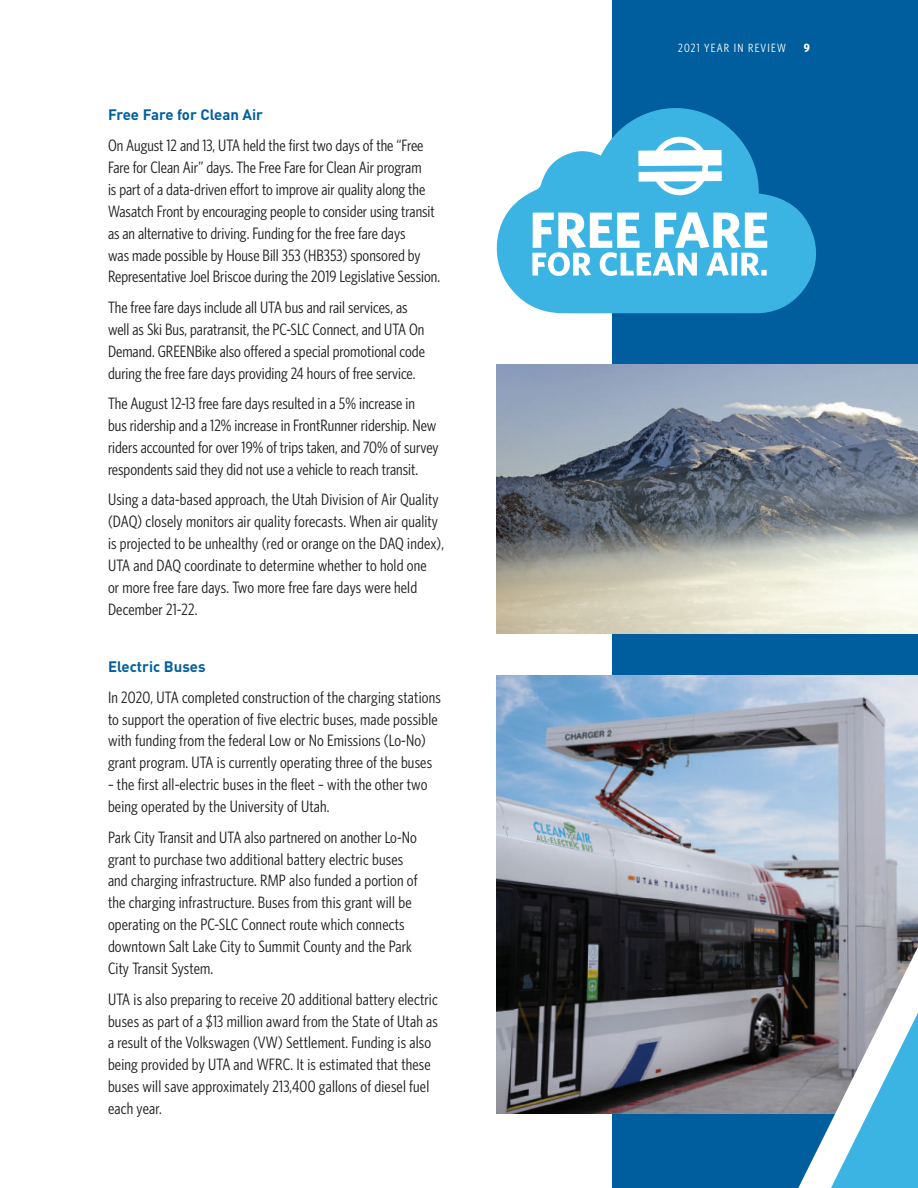
<style>
.page{position:relative;width:918px;height:1188px;background:#fff}
.page>*{position:absolute;margin:0;border:0;box-sizing:border-box;transform-origin:0 0}
.t1{font:16.5px/21.9px "Whitney Condensed";letter-spacing:.005em;color:#231f20}
.t2{font:700 15px "DIN";color:#005e9e}
.t3{font:12px "Whitney Condensed";letter-spacing:.1em;color:#fff}
.t4{font:700 12px "Whitney Condensed";color:#fff}
</style>
<div class="page">
<div style="left:613px;top:0;width:305px;height:1188px;background:#005e9e"></div>
<img style="left:497px;top:364px;width:421px;height:269px">
<img style="left:497px;top:675px;width:421px;height:438px">
<svg style="left:798px;top:947px;width:120px;height:241px;background:#85a8bb"></svg>
<svg style="left:496px;top:106px;width:320px;height:207px;fill:#3bb4e4"></svg>
<p class="t2" style="left:108px;top:105px;width:157px">Free Fare for Clean Air</p>
<p class="t1" style="left:108px;top:134px;width:334px">On August 12 and 13, UTA held the first two days of the “Free Fare for Clean Air” days. The Free Fare for Clean Air program<br>is part of a data-driven effort to improve air quality along the Wasatch Front by encouraging people to consider using transit as an alternative to driving. Funding for the free fare days<br>was made possible by House Bill 353 (HB353) sponsored by Representative Joel Briscoe during the 2019 Legislative Session.</p>
<p class="t1" style="left:108px;top:296px;width:319px">The free fare days include all UTA bus and rail services, as well as Ski Bus, paratransit, the PC-SLC Connect, and UTA On Demand. GREENBike also offered a special promotional code during the free fare days providing 24 hours of free service.</p>
<p class="t1" style="left:108px;top:392px;width:332px">The August 12-13 free fare days resulted in a 5% increase in<br>bus ridership and a 12% increase in FrontRunner ridership. New riders accounted for over 19% of trips taken, and 70% of survey respondents said they did not use a vehicle to reach transit.</p>
<p class="t1" style="left:108px;top:488px;width:338px">Using a data-based approach, the Utah Division of Air Quality (DAQ) closely monitors air quality forecasts. When air quality is projected to be unhealthy (red or orange on the DAQ index), UTA and DAQ coordinate to determine whether to hold one<br>or more free fare days. Two more free fare days were held December 21-22.</p>
<p class="t2" style="left:108px;top:657px;width:99px">Electric Buses</p>
<p class="t1" style="left:108px;top:686px;width:334px">In 2020, UTA completed construction of the charging stations to support the operation of five electric buses, made possible with funding from the federal Low or No Emissions (Lo-No) grant program. UTA is currently operating three of the buses</p>
<p class="t1" style="left:108px;top:773px;width:321px">– the first all-electric buses in the fleet – with the other two being operated by the University of Utah.</p>
<p class="t1" style="left:108px;top:826px;width:311px">Park City Transit and UTA also partnered on another Lo-No grant to purchase two additional battery electric buses and charging infrastructure. RMP also funded a portion of the charging infrastructure. Buses from this grant will be operating on the PC-SLC Connect route which connects downtown Salt Lake City to Summit County and the Park City Transit System.</p>
<p class="t1" style="left:108px;top:988px;width:331px">UTA is also preparing to receive 20 additional battery electric buses as part of a $13 million award from the State of Utah as a result of the Volkswagen (VW) Settlement. Funding is also being provided by UTA and WFRC. It is estimated that these buses will save approximately 213,400 gallons of diesel fuel each year.</p>
<p class="t3" style="left:678px;top:41px;width:109px">2021 YEAR IN REVIEW</p>
<p class="t4" style="left:804px;top:40px;width:8px">9</p>
</div>
